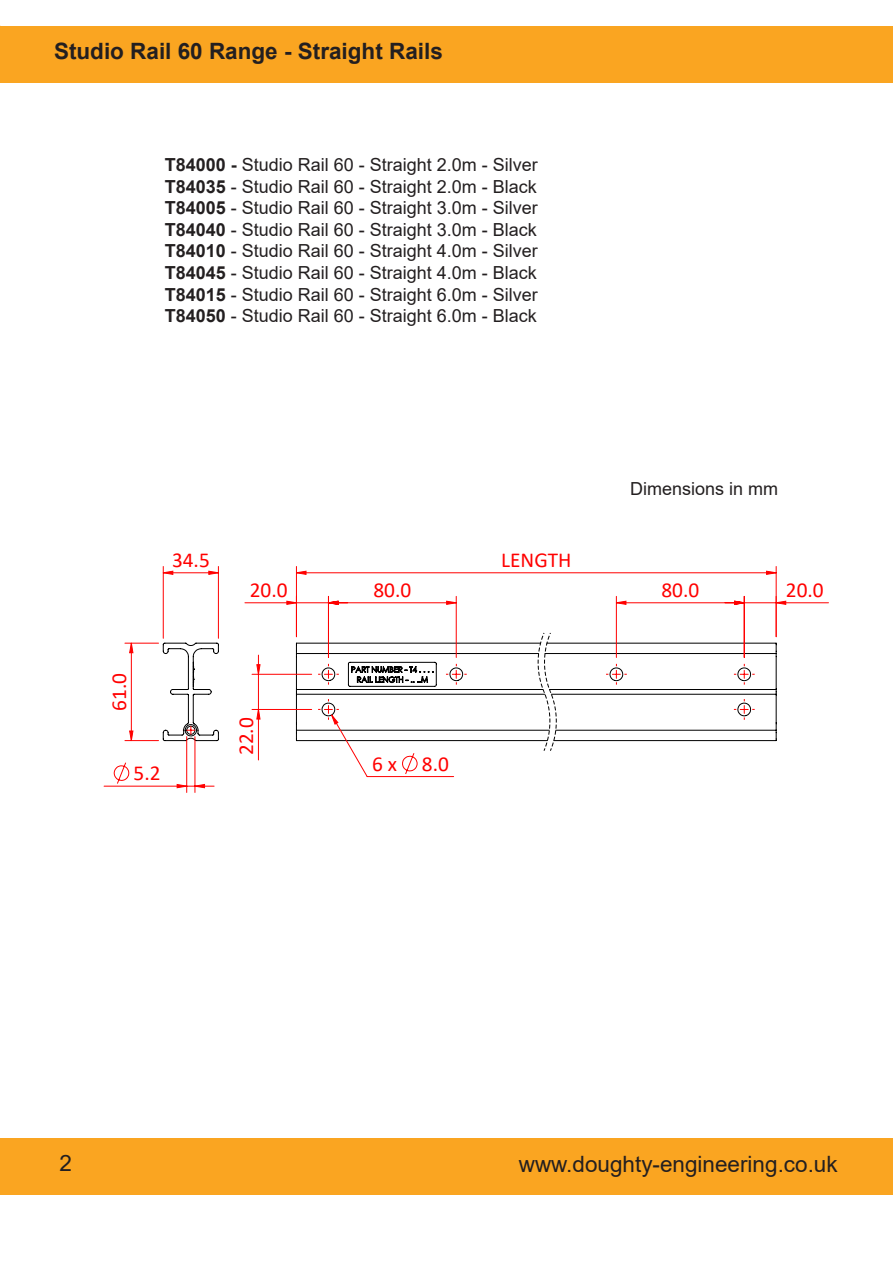
<style>
.page{position:relative;width:893px;height:1263px;background:#fff}
.page>*{position:absolute;margin:0;border:0;box-sizing:border-box;transform-origin:0 0}
.t1{font:700 22.5px "Arial";color:#231f20}
.t2{font:22.5px "Arial";color:#231f20}
.t3{font:21.3px "Calibri";color:#f00}
.t4{font:18px "Arial";color:#231f20}
.s1{font-weight:700}
</style>
<div class="page">
<div style="left:0;top:1138px;width:893px;height:57px;background:#faa521"></div>
<div style="left:0;top:26px;width:893px;height:56px;background:#faa521"></div>
<hr style="left:100px;top:1040px;width:744px;height:1px;background:#c0c0c0">
<hr style="left:100px;top:544px;width:1px;height:257px;background:#c0c0c0">
<hr style="left:100px;top:544px;width:744px;height:1px;background:#c0c0c0">
<hr style="left:847px;top:544px;width:1px;height:257px;background:#c0c0c0">
<hr style="left:776px;top:602px;width:52px;height:1px;background:#f00">
<hr style="left:163px;top:566px;width:1px;height:72px;background:#f00">
<hr style="left:218px;top:566px;width:1px;height:72px;background:#f00">
<hr style="left:125px;top:643px;width:34px;height:1px;background:#f00">
<hr style="left:125px;top:740px;width:34px;height:1px;background:#f00">
<svg style="left:776px;top:600px;width:11px;height:5px"></svg>
<svg style="left:177px;top:571px;width:599px;height:217px"></svg>
<svg style="left:162px;top:570px;width:57px;height:5px"></svg>
<svg style="left:129px;top:642px;width:132px;height:100px"></svg>
<p class="t1" style="left:54px;top:36px;width:390px">Studio Rail 60 Range - Straight Rails</p>
<p class="t4" style="left:165px;top:152px;width:375px"><span class="s1">T84000 -</span> Studio Rail 60 - Straight 2.0m - Silver</p>
<p class="t4" style="left:165px;top:174px;width:374px"><span class="s1">T84035</span> - Studio Rail 60 - Straight 2.0m - Black</p>
<p class="t4" style="left:165px;top:196px;width:375px"><span class="s1">T84005</span> - Studio Rail 60 - Straight 3.0m - Silver</p>
<p class="t4" style="left:165px;top:217px;width:374px"><span class="s1">T84040</span> - Studio Rail 60 - Straight 3.0m - Black</p>
<p class="t4" style="left:165px;top:239px;width:375px"><span class="s1">T84010</span> - Studio Rail 60 - Straight 4.0m - Silver</p>
<p class="t4" style="left:165px;top:260px;width:374px"><span class="s1">T84045</span> - Studio Rail 60 - Straight 4.0m - Black</p>
<p class="t4" style="left:165px;top:282px;width:375px"><span class="s1">T84015</span> - Studio Rail 60 - Straight 6.0m - Silver</p>
<p class="t4" style="left:165px;top:304px;width:374px"><span class="s1">T84050</span> - Studio Rail 60 - Straight 6.0m - Black</p>
<p class="t3" style="left:172px;top:546px;width:39px">34.5</p>
<p class="t3" style="left:104px;top:711px;width:39px;rotate:-90deg">61.0</p>
<p class="t3" style="left:134px;top:758px;width:28px">5.2</p>
<p class="t3" style="left:250px;top:575px;width:39px">20.0</p>
<p class="t3" style="left:373px;top:575px;width:39px">80.0</p>
<p class="t3" style="left:231px;top:755px;width:39px;rotate:-90deg">22.0</p>
<p class="t3" style="left:372px;top:749px;width:78px">6 x 8.0</p>
<p class="t3" style="left:501px;top:546px;width:72px">LENGTH</p>
<p class="t4" style="left:630px;top:476px;width:150px">Dimensions in mm</p>
<p class="t3" style="left:661px;top:575px;width:39px">80.0</p>
<p class="t3" style="left:786px;top:575px;width:39px">20.0</p>
<p class="t2" style="left:60px;top:1147px;width:14px">2</p>
<p class="t2" style="left:519px;top:1148px;width:320px">www.doughty-engineering.co.uk</p>
</div>
